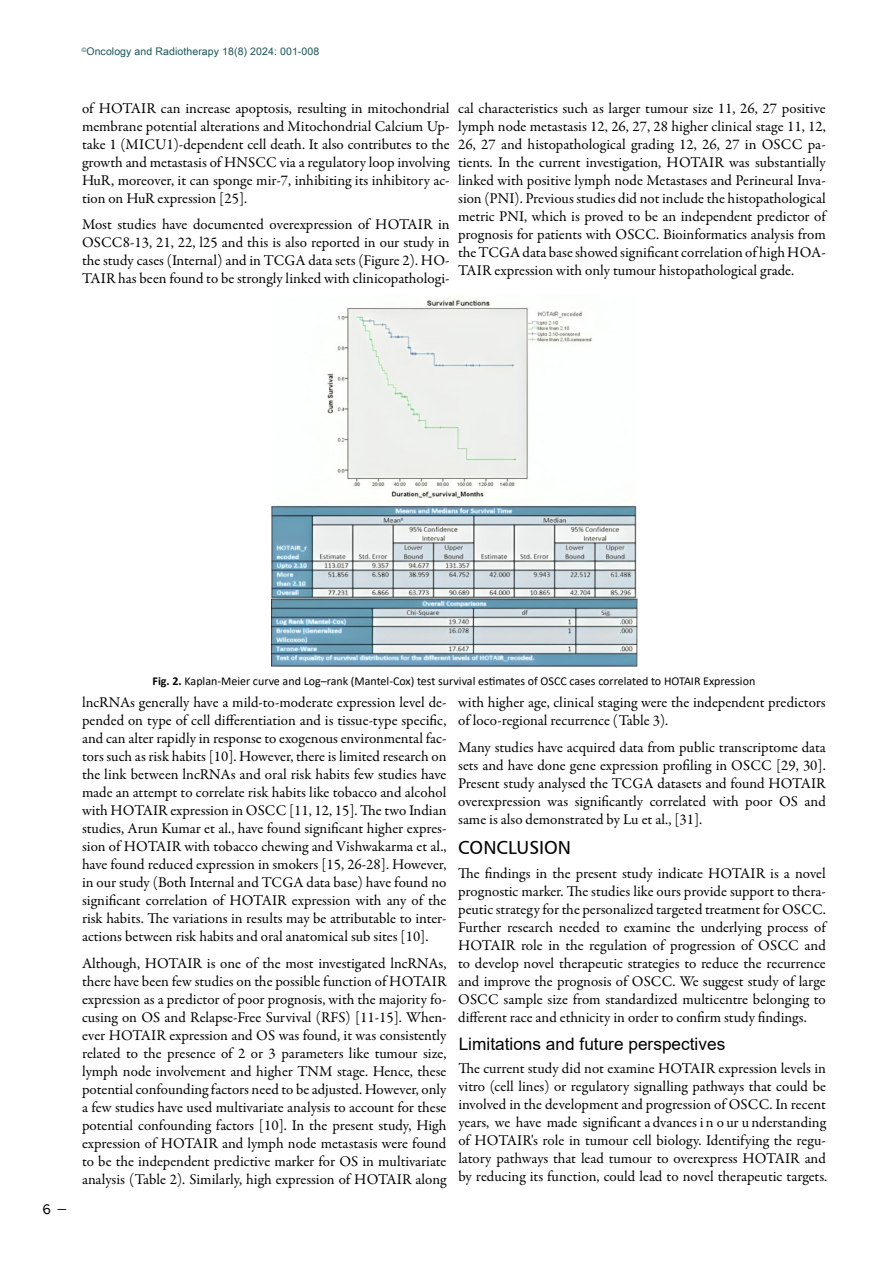
<style>
.page{position:relative;width:893px;height:1263px;background:#fff}
.page>*{position:absolute;margin:0;border:0;box-sizing:border-box;transform-origin:0 0}
.t1{font:18.75px "Humanist 777 BT Roman B";color:#000}
.t2{font:18px "Tunga";color:#000}
.t3{font:17.25px "Arial";color:#000}
.t4{font:15px/18px "Garamond Premr Pro";color:#000;text-align:justify}
.t5{font:12px "Calibri";color:#000}
.t6{font:10.5px "Arial Unicode MS";letter-spacing:.01em;color:#1d5557}
.s1{font-family:"Minion Pro"}
.s2{font-weight:700}
</style>
<div class="page">
<img style="left:271px;top:299px;width:367px;height:367px">
<p class="t6" style="left:82px;top:44px;width:239px"><sup>©</sup>Oncology and Radiotherapy 18(8) 2024: 001-008</p>
<p class="t4" style="left:82px;top:100px;width:369px">of HOTAIR can increase apoptosis, resulting in mitochondrial membrane potential alterations and Mitochondrial Calcium Up&shy;take 1 (MICU1)-dependent cell death. It also contributes to the growth and metastasis of HNSCC via a regulatory loop involving HuR, moreover, it can sponge mir-7, inhibiting its inhibitory ac&shy;tion on HuR expression [25].</p>
<p class="t4" style="left:82px;top:216px;width:369px">Most studies have documented overexpression of HOTAIR in OSCC8-13, 21, 22, l25 and this is also reported in our study in the study cases (Internal) and in TCGA data sets (Figure 2). HO-TAIR has been found to be strongly linked with clinicopathologi-</p>
<p class="t4" style="left:458px;top:100px;width:369px">cal characteristics such as larger tumour size 11, 26, 27 positive lymph node metastasis 12, 26, 27, 28 higher clinical stage 11, 12, 26, 27 and histopathological grading 12, 26, 27 in OSCC pa&shy;tients. In the current investigation, HOTAIR was substantially linked with positive lymph node Metastases and Perineural Inva&shy;sion (PNI). Previous studies did not include the histopathological metric PNI, which is proved to be an independent predictor of prognosis for patients with OSCC. Bioinformatics analysis from the TCGA data base showed significant correlation of high HOA-TAIR expression with only tumour histopathological grade.</p>
<p class="t2" style="left:43px;top:1198px;width:26px">6 <span class="s1">−</span></p>
<p class="t5" style="left:152px;top:672px;width:604px"><span class="s2">Fig. 2.</span> Kaplan-Meier curve and Log–rank (Mantel-Cox) test survival estimates of OSCC cases correlated to HOTAIR Expression</p>
<p class="t4" style="left:82px;top:694px;width:366px">lncRNAs generally have a mild-to-moderate expression level de&shy;pended on type of cell differentiation and is tissue-type specific, and can alter rapidly in response to exogenous environmental fac&shy;tors such as risk habits [10]. However, there is limited research on the link between lncRNAs and oral risk habits few studies have made an attempt to correlate risk habits like tobacco and alcohol with HOTAIR expression in OSCC [11, 12, 15]. The two Indian studies, Arun Kumar et al., have found significant higher expres&shy;sion of HOTAIR with tobacco chewing and Vishwakarma et al., have found reduced expression in smokers [15, 26-28]. However, in our study (Both Internal and TCGA data base) have found no significant correlation of HOTAIR expression with any of the risk habits. The variations in results may be attributable to inter&shy;actions between risk habits and oral anatomical sub sites [10].</p>
<p class="t4" style="left:82px;top:954px;width:366px">Although, HOTAIR is one of the most investigated lncRNAs, there have been few studies on the possible function of HOTAIR expression as a predictor of poor prognosis, with the majority fo&shy;cusing on OS and Relapse-Free Survival (RFS) [11-15]. When&shy;ever HOTAIR expression and OS was found, it was consistently related to the presence of 2 or 3 parameters like tumour size, lymph node involvement and higher TNM stage. Hence, these potential confounding factors need to be adjusted. However, only a few studies have used multivariate analysis to account for these potential confounding factors [10]. In the present study, High expression of HOTAIR and lymph node metastasis were found to be the independent predictive marker for OS in multivariate analysis (Table 2). Similarly, high expression of HOTAIR along</p>
<p class="t4" style="left:458px;top:694px;width:369px">with higher age, clinical staging were the independent predictors of loco-regional recurrence (Table 3).</p>
<p class="t4" style="left:458px;top:738px;width:369px">Many studies have acquired data from public transcriptome data sets and have done gene expression profiling in OSCC [29, 30].<br>Present study analysed the TCGA datasets and found HOTAIR overexpression was significantly correlated with poor OS and same is also demonstrated by Lu et al., [31].</p>
<p class="t1" style="left:458px;top:836px;width:115px">CONCLUSION</p>
<p class="t4" style="left:458px;top:864px;width:369px">The findings in the present study indicate HOTAIR is a novel prognostic marker. The studies like ours provide support to thera&shy;peutic strategy for the personalized targeted treatment for OSCC.<br>Further research needed to examine the underlying process of HOTAIR role in the regulation of progression of OSCC and to develop novel therapeutic strategies to reduce the recurrence and improve the prognosis of OSCC. We suggest study of large OSCC sample size from standardized multicentre belonging to different race and ethnicity in order to confirm study findings.</p>
<p class="t3" style="left:459px;top:1032px;width:268px">Limitations and future perspectives</p>
<p class="t4" style="left:458px;top:1060px;width:370px">The current study did not examine HOTAIR expression levels in vitro (cell lines) or regulatory signalling pathways that could be involved in the development and progression of OSCC. In recent years, we have made significant a dvances i n o ur u nderstanding of HOTAIR's role in tumour cell biology. Identifying the regu&shy;latory pathways that lead tumour to overexpress HOTAIR and by reducing its function, could lead to novel therapeutic targets.</p>
</div>
